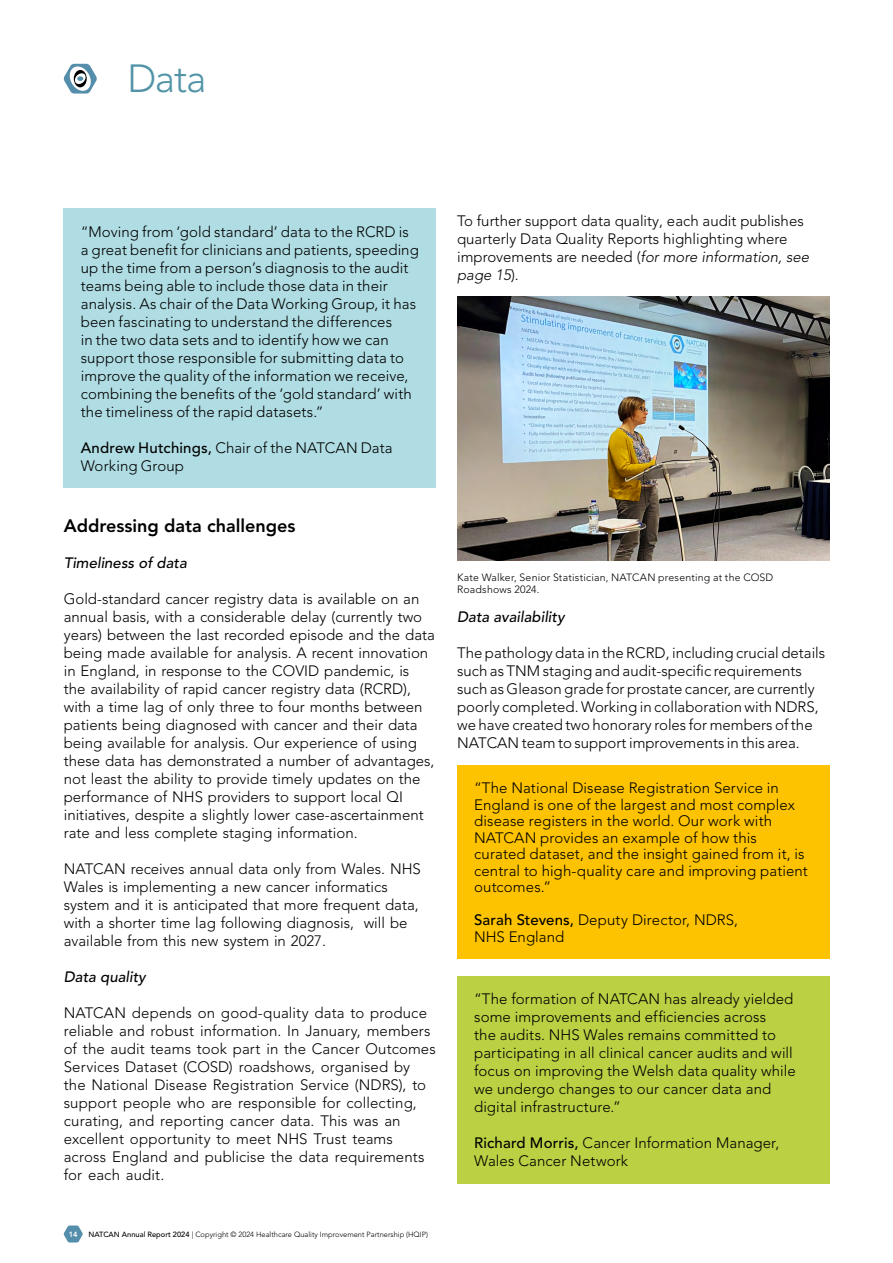
<style>
.page{position:relative;width:893px;height:1263px;background:#fff}
.page>*{position:absolute;margin:0;border:0;box-sizing:border-box;transform-origin:0 0}
.t1{font:300 39px "Avenir LT Pro";color:#5394a7}
.t2{font:800 18px "Avenir LT Pro";color:#000}
.t3{font:300 15px/18px "Avenir LT Pro";color:#000}
.t4{font:italic 500 15px "Avenir LT Pro";color:#000}
.t5{font:300 10.5px/12px "Avenir LT Pro";letter-spacing:.02em;color:#000}
.t6{font:300 7.5px "Avenir LT Pro";color:#000}
.t7{font:800 7.5px "Avenir LT Pro";color:#fff}
.s1{font-weight:500}
.s2{font-style:italic}
</style>
<div class="page">
<svg style="left:64px;top:1225px;width:19px;height:17px"></svg>
<svg style="left:64px;top:64px;width:33px;height:30px"></svg>
<div style="left:64px;top:209px;width:372px;height:279px;background:#b0dde3"></div>
<div style="left:457px;top:765px;width:372px;height:193px;background:#fdc300"></div>
<div style="left:457px;top:976px;width:372px;height:207px;background:#bbd143"></div>
<img style="left:457px;top:297px;width:372px;height:263px">
<h1 class="t1" style="left:128px;top:56px;width:80px">Data</h1>
<p class="t3" style="left:81px;top:223px;width:340px">“Moving from ‘gold standard’ data to the RCRD is a great benefit for clinicians and patients, speeding up the time from a person’s diagnosis to the audit teams being able to include those data in their analysis. As chair of the Data Working Group, it has been fascinating to understand the differences<br>in the two data sets and to identify how we can support those responsible for submitting data to improve the quality of the information we receive, combining the benefits of the ‘gold standard’ with the timeliness of the rapid datasets.”</p>
<p class="t3" style="left:81px;top:439px;width:313px"><span class="s1">Andrew Hutchings,</span> Chair of the NATCAN Data<br>Working Group</p>
<p class="t2" style="left:64px;top:515px;width:233px">Addressing data challenges</p>
<p class="t4" style="left:64px;top:554px;width:125px">Timeliness of data</p>
<p class="t3" style="left:64px;top:590px;width:373px">Gold-standard cancer registry data is available on an annual basis, with a considerable delay (currently two years) between the last recorded episode and the data being made available for analysis. A recent innovation in England, in response to the COVID pandemic, is<br>the availability of rapid cancer registry data (RCRD), with a time lag of only three to four months between patients being diagnosed with cancer and their data being available for analysis. Our experience of using these data has demonstrated a number of advantages, not least the ability to provide timely updates on the performance of NHS providers to support local QI initiatives, despite a slightly lower case-ascertainment rate and less complete staging information.</p>
<p class="t3" style="left:64px;top:860px;width:359px">NATCAN receives annual data only from Wales. NHS Wales is implementing a new cancer informatics system and it is anticipated that more frequent data, with a shorter time lag following diagnosis, will be available from this new system in 2027.</p>
<p class="t4" style="left:64px;top:968px;width:83px">Data quality</p>
<p class="t3" style="left:64px;top:1004px;width:374px">NATCAN depends on good-quality data to produce reliable and robust information. In January, members of the audit teams took part in the Cancer Outcomes Services Dataset (COSD) roadshows, organised by<br>the National Disease Registration Service (NDRS), to support people who are responsible for collecting, curating, and reporting cancer data. This was an excellent opportunity to meet NHS Trust teams across England and publicise the data requirements for each audit.</p>
<p class="t7" style="left:69px;top:1230px;width:10px">14</p>
<p class="t6" style="left:89px;top:1230px;width:341px"><span class="s1">NATCAN Annual Report 2024</span> | Copyright © 2024 Healthcare Quality Improvement Partnership (HQIP)</p>
<p class="t3" style="left:457px;top:212px;width:353px">To further support data quality, each audit publishes quarterly Data Quality Reports highlighting where improvements are needed (<span class="s2">for more information, see page 15</span>).</p>
<p class="t5" style="left:457px;top:572px;width:318px">Kate Walker, Senior Statistician, NATCAN presenting at the COSD<br>Roadshows 2024.</p>
<p class="t4" style="left:457px;top:608px;width:109px">Data availability</p>
<p class="t3" style="left:457px;top:644px;width:370px">The pathology data in the RCRD, including crucial details such as TNM staging and audit-specific requirements such as Gleason grade for prostate cancer, are currently poorly completed. Working in collaboration with NDRS, we have created two honorary roles for members of the NATCAN team to support improvements in this area.</p>
<p class="t3" style="left:474px;top:780px;width:335px;line-height:16.5px">“The National Disease Registration Service in England is one of the largest and most complex disease registers in the world. Our work with NATCAN provides an example of how this curated dataset, and the insight gained from it, is central to high-quality care and improving patient outcomes.”</p>
<p class="t3" style="left:474px;top:912px;width:265px;line-height:16.5px"><span class="s1">Sarah Stevens,</span> Deputy Director, NDRS,<br>NHS England</p>
<p class="t3" style="left:474px;top:990px;width:323px">“The formation of NATCAN has already yielded some improvements and efficiencies across<br>the audits. NHS Wales remains committed to participating in all clinical cancer audits and will focus on improving the Welsh data quality while we undergo changes to our cancer data and digital infrastructure.”</p>
<p class="t3" style="left:474px;top:1134px;width:307px"><span class="s1">Richard Morris,</span> Cancer Information Manager,<br>Wales Cancer Network</p>
</div>
